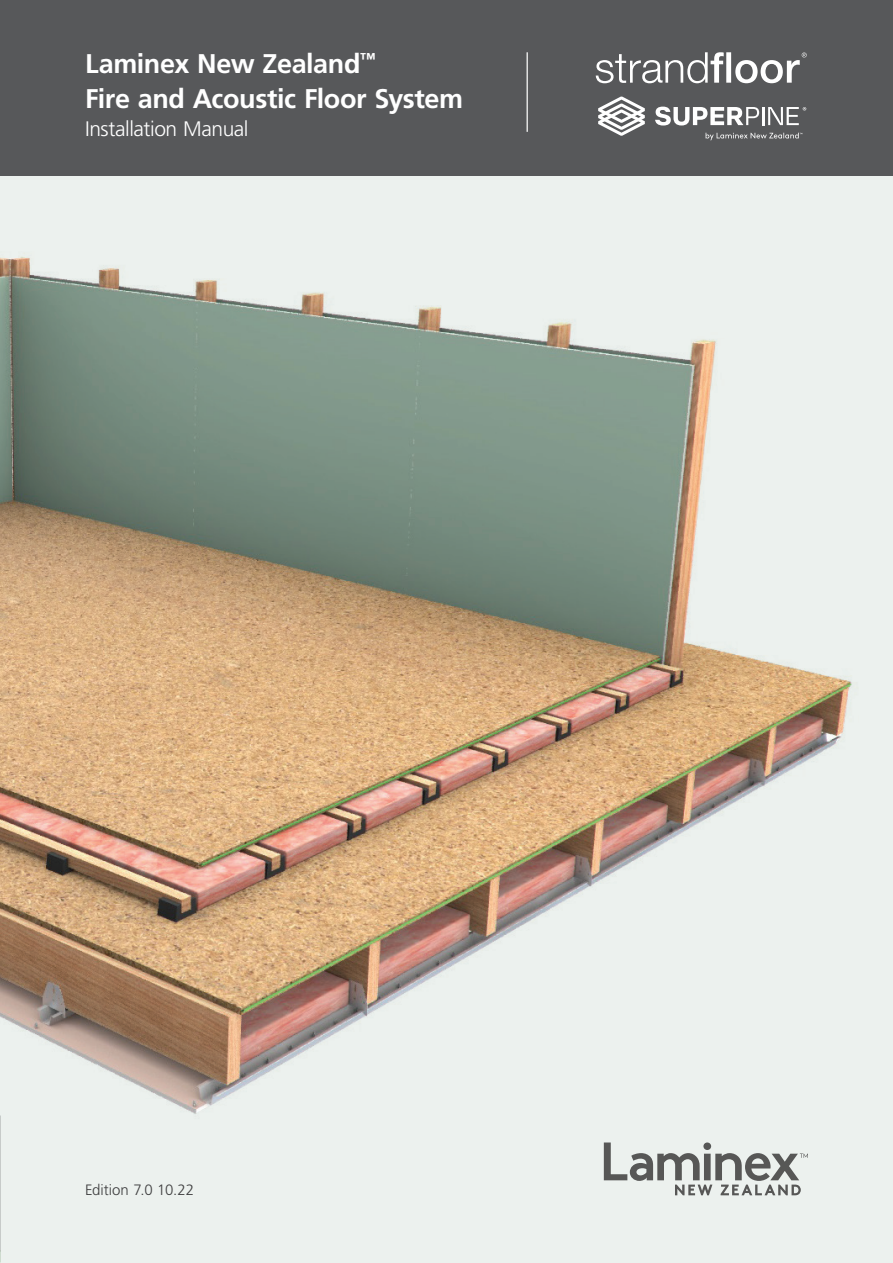
<style>
.page{position:relative;width:893px;height:1263px;background:#fff}
.page>*{position:absolute;margin:0;border:0;box-sizing:border-box;transform-origin:0 0}
.t1{font:700 27px/34.5px "Frutiger";letter-spacing:-.015em;color:#fff}
.t2{font:300 21px "Frutiger";letter-spacing:-.025em;color:#fff}
.t3{font:300 15px "Frutiger";letter-spacing:-.005em;color:#3e3e3f}
</style>
<div class="page">
<div style="left:0;top:175px;width:893px;height:1088px;background:#ecf1ee"></div>
<div style="left:0;top:0;width:893px;height:175px;background:#57585a"></div>
<hr style="left:527px;top:52px;width:1px;height:80px;background:#fff">
<svg style="left:706px;top:133px;width:96px;height:7px"></svg>
<svg style="left:598px;top:97px;width:47px;height:39px"></svg>
<svg style="left:655px;top:107px;width:151px;height:19px"></svg>
<img style="left:0;top:253px;width:852px;height:892px">
<svg style="left:604px;top:1142px;width:204px;height:53px"></svg>
<svg style="left:596px;top:52px;width:211px;height:31px"></svg>
<p class="t1" style="left:85px;top:46px;width:380px">Laminex New Zealand<sup>™<br></sup>Fire and Acoustic Floor System</p>
<p class="t2" style="left:85px;top:117px;width:165px">Installation Manual</p>
<p class="t3" style="left:85px;top:1182px;width:111px">Edition 7.0 10.22</p>
</div>
